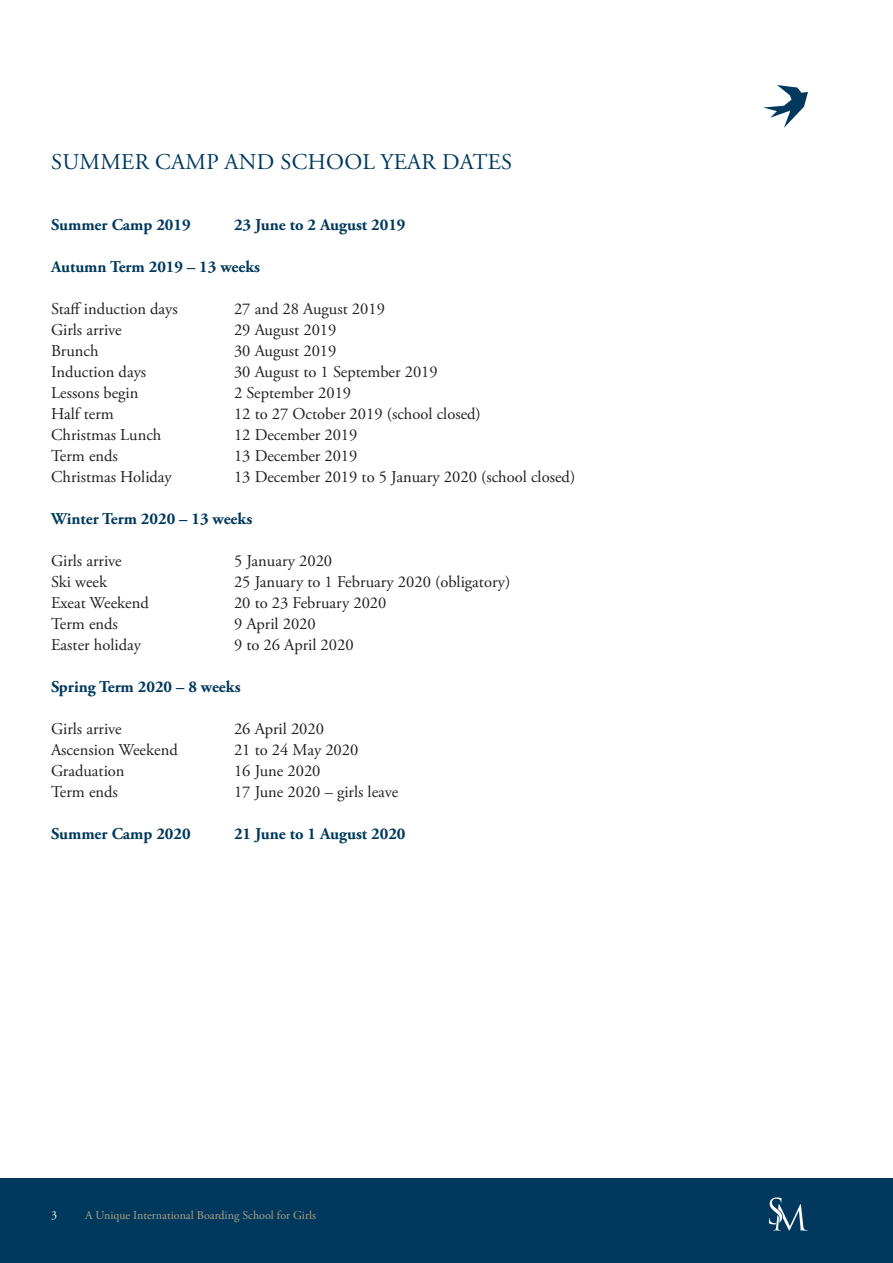
<style>
.page{position:relative;width:893px;height:1263px;background:#fff}
.page>*{position:absolute;margin:0;border:0;box-sizing:border-box;transform-origin:0 0}
.t1{font:22.5px "Adobe Garamond Pro";letter-spacing:.015em;color:#00395d}
.t2{font:16.5px "Adobe Garamond Pro";color:#221f1f}
.t3{font:700 16.5px "Adobe Garamond Pro";color:#00395d}
.t4{font:12px "Adobe Garamond Pro";color:#aea084}
.t5{font:12px "Adobe Garamond Pro";color:#fff}
</style>
<div class="page">
<div style="left:0;top:1178px;width:893px;height:85px;background:#00395d"></div>
<svg style="left:769px;top:1197px;width:37px;height:33px"></svg>
<svg style="left:763px;top:85px;width:45px;height:43px"></svg>
<h1 class="t1" style="left:51px;top:153px;width:463px">SUMMER CAMP AND SCHOOL YEAR DATES</h1>
<p class="t3" style="left:51px;top:218px;width:141px">Summer Camp 2019</p>
<p class="t3" style="left:234px;top:218px;width:173px">23 June to 2 August 2019</p>
<p class="t3" style="left:51px;top:260px;width:211px">Autumn Term 2019 – 13 weeks</p>
<p class="t2" style="left:51px;top:302px;width:128px">Staff induction days</p>
<p class="t2" style="left:234px;top:302px;width:152px">27 and 28 August 2019</p>
<p class="t2" style="left:51px;top:323px;width:72px">Girls arrive</p>
<p class="t2" style="left:234px;top:323px;width:104px">29 August 2019</p>
<p class="t2" style="left:51px;top:344px;width:49px">Brunch</p>
<p class="t2" style="left:234px;top:344px;width:104px">30 August 2019</p>
<p class="t2" style="left:51px;top:365px;width:97px">Induction days</p>
<p class="t2" style="left:234px;top:365px;width:205px">30 August to 1 September 2019</p>
<p class="t2" style="left:51px;top:386px;width:89px">Lessons begin</p>
<p class="t2" style="left:234px;top:386px;width:119px">2 September 2019</p>
<p class="t2" style="left:51px;top:407px;width:64px">Half term</p>
<p class="t2" style="left:234px;top:407px;width:248px">12 to 27 October 2019 (school closed)</p>
<p class="t2" style="left:51px;top:428px;width:112px">Christmas Lunch</p>
<p class="t2" style="left:234px;top:428px;width:125px">12 December 2019</p>
<p class="t2" style="left:51px;top:449px;width:68px">Term ends</p>
<p class="t2" style="left:234px;top:449px;width:125px">13 December 2019</p>
<p class="t2" style="left:51px;top:470px;width:122px">Christmas Holiday</p>
<p class="t2" style="left:234px;top:470px;width:343px">13 December 2019 to 5 January 2020 (school closed)</p>
<p class="t3" style="left:51px;top:512px;width:203px">Winter Term 2020 – 13 weeks</p>
<p class="t2" style="left:51px;top:554px;width:72px">Girls arrive</p>
<p class="t2" style="left:234px;top:554px;width:100px">5 January 2020</p>
<p class="t2" style="left:51px;top:575px;width:58px">Ski week</p>
<p class="t2" style="left:234px;top:575px;width:278px">25 January to 1 February 2020 (obligatory)</p>
<p class="t2" style="left:51px;top:596px;width:99px">Exeat Weekend</p>
<p class="t2" style="left:234px;top:596px;width:154px">20 to 23 February 2020</p>
<p class="t2" style="left:51px;top:617px;width:68px">Term ends</p>
<p class="t2" style="left:234px;top:617px;width:83px">9 April 2020</p>
<p class="t2" style="left:51px;top:638px;width:91px">Easter holiday</p>
<p class="t2" style="left:234px;top:638px;width:121px">9 to 26 April 2020</p>
<p class="t3" style="left:51px;top:680px;width:191px">Spring Term 2020 – 8 weeks</p>
<p class="t2" style="left:51px;top:722px;width:72px">Girls arrive</p>
<p class="t2" style="left:234px;top:722px;width:91px">26 April 2020</p>
<p class="t2" style="left:51px;top:743px;width:128px">Ascension Weekend</p>
<p class="t2" style="left:234px;top:743px;width:126px">21 to 24 May 2020</p>
<p class="t2" style="left:51px;top:764px;width:75px">Graduation</p>
<p class="t2" style="left:234px;top:764px;width:88px">16 June 2020</p>
<p class="t2" style="left:51px;top:785px;width:68px">Term ends</p>
<p class="t2" style="left:234px;top:785px;width:166px">17 June 2020 – girls leave</p>
<p class="t3" style="left:51px;top:827px;width:141px">Summer Camp 2020</p>
<p class="t3" style="left:234px;top:827px;width:173px">21 June to 1 August 2020</p>
<p class="t5" style="left:51px;top:1211px;width:7px">3</p>
<p class="t4" style="left:85px;top:1211px;width:232px">A Unique International Boarding School for Girls</p>
</div>
